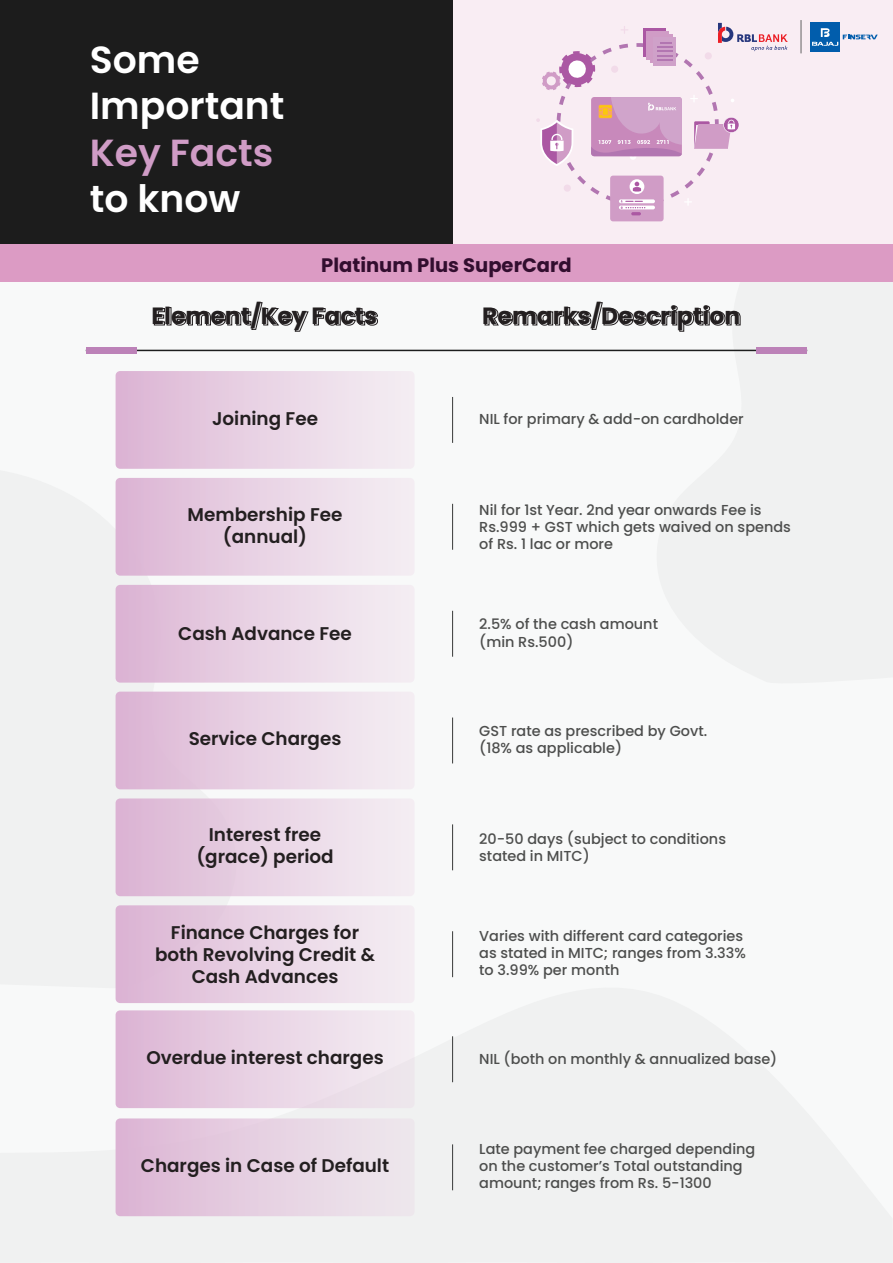
<style>
.page{position:relative;width:893px;height:1263px;background:#f2f3f4}
.page>*{position:absolute;margin:0;border:0;box-sizing:border-box;transform-origin:0 0}
.t1{font:600 37.8px/46.3px "Poppins";color:#fff}
.t2{font:600 37.8px "Poppins";color:#d09cc6}
.t3{font:700 23.55px "Poppins";color:#231f20}
.t4{font:700 19.5px "Poppins";color:#320e2f}
.t5{font:600 18.3px/22px "Poppins";color:#231f20;text-align:center}
.t6{font:500 14.4px/17.2px "Poppins";color:#4d4e4d}
</style>
<div class="page">
<svg style="left:115px;top:481px;width:121px;height:488px"></svg>
<div style="left:0;top:0;width:893px;height:244px;background:#f9edf3"></div>
<div style="left:610px;top:176px;width:54px;height:45px;background:#d09cc6;border-radius:3px"></div>
<div style="left:0;top:0;width:453px;height:244px;background:#1c1c1c"></div>
<svg style="left:116px;top:1118px;width:298px;height:98px;background:#e5cfe1"></svg>
<hr style="left:452px;top:1144px;width:1px;height:46px;background:#393a39">
<svg style="left:154px;top:308px;width:11px;height:17px"></svg>
<svg style="left:173px;top:302px;width:135px;height:30px"></svg>
<svg style="left:314px;top:308px;width:64px;height:18px"></svg>
<svg style="left:485px;top:302px;width:255px;height:30px"></svg>
<hr style="left:86px;top:350px;width:721px;height:1px;background:#1d1e1e">
<div style="left:86px;top:347px;width:51px;height:7px;background:#bc82b8"></div>
<div style="left:756px;top:347px;width:51px;height:7px;background:#bc82b8"></div>
<svg style="left:116px;top:1010px;width:298px;height:98px"></svg>
<hr style="left:452px;top:1036px;width:1px;height:46px;background:#393a39">
<svg style="left:116px;top:371px;width:264px;height:98px;background:#e7cfe2"></svg>
<svg style="left:116px;top:478px;width:264px;height:98px;background:#e7cfe2"></svg>
<svg style="left:116px;top:585px;width:264px;height:98px;background:#e7cfe2"></svg>
<svg style="left:116px;top:692px;width:264px;height:97px;background:#e7cee2"></svg>
<svg style="left:116px;top:798px;width:264px;height:98px;background:#e6cee1"></svg>
<svg style="left:116px;top:905px;width:264px;height:98px;background:#e6cee2"></svg>
<hr style="left:452px;top:397px;width:1px;height:46px;background:#393a39">
<hr style="left:452px;top:504px;width:1px;height:46px;background:#393a39">
<hr style="left:452px;top:611px;width:1px;height:46px;background:#393a39">
<hr style="left:452px;top:717px;width:1px;height:46px;background:#393a39">
<hr style="left:452px;top:824px;width:1px;height:46px;background:#393a39">
<hr style="left:452px;top:931px;width:1px;height:46px;background:#393a39">
<div style="left:0;top:244px;width:893px;height:38px;background:#dc9bc4"></div>
<svg style="left:536px;top:23px;width:251px;height:192px"></svg>
<hr style="left:800px;top:20px;width:1px;height:33px;background:#626363">
<div style="left:810px;top:22px;width:30px;height:30px;background:#015dac"></div>
<svg style="left:812px;top:28px;width:65px;height:18px"></svg>
<div style="left:856px;top:0;width:37px;height:36px;background:#f9edf3"></div>
<h1 class="t1" style="left:90px;top:37px;width:196px">Some<br>Important</h1>
<h1 class="t2" style="left:90px;top:131px;width:185px">Key Facts</h1>
<h1 class="t1" style="left:90px;top:176px;width:152px">to know</h1>
<h3 class="t4" style="left:321px;top:254px;width:252px">Platinum Plus SuperCard</h3>
<h2 class="t3" style="left:152px;top:302px;width:227px">Element/Key Facts</h2>
<h2 class="t3" style="left:482px;top:302px;width:259px">Remarks/Description</h2>
<p class="t5" style="left:212px;top:407px;width:107px">Joining Fee</p>
<p class="t6" style="left:479px;top:410px;width:266px">NIL for primary &amp; add-on cardholder</p>
<p class="t5" style="left:188px;top:503px;width:156px">Membership Fee (annual)</p>
<p class="t6" style="left:479px;top:501px;width:313px">Nil for 1st Year. 2nd year onwards Fee is<br>Rs.999 + GST which gets waived on spends of Rs. 1 lac or more</p>
<p class="t6" style="left:479px;top:616px;width:180px">2.5% of the cash amount</p>
<p class="t5" style="left:178px;top:623px;width:175px">Cash Advance Fee</p>
<p class="t6" style="left:479px;top:633px;width:96px">(min Rs.500)</p>
<p class="t5" style="left:189px;top:728px;width:154px">Service Charges</p>
<p class="t5" style="left:196px;top:824px;width:139px">Interest free (grace) period</p>
<p class="t5" style="left:155px;top:922px;width:222px">Finance Charges for both Revolving Credit &amp;<br>Cash Advances</p>
<p class="t6" style="left:479px;top:722px;width:230px">GST rate as prescribed by Govt. (18% as applicable)</p>
<p class="t6" style="left:479px;top:830px;width:248px">20-50 days (subject to conditions stated in MITC)</p>
<p class="t6" style="left:479px;top:927px;width:268px">Varies with different card categories as stated in MITC; ranges from 3.33% to 3.99% per month</p>
<p class="t5" style="left:146px;top:1046px;width:239px">Overdue interest charges</p>
<p class="t6" style="left:479px;top:1050px;width:300px">NIL (both on monthly &amp; annualized base)</p>
<p class="t5" style="left:141px;top:1155px;width:250px">Charges in Case of Default</p>
<p class="t6" style="left:479px;top:1140px;width:278px">Late payment fee charged depending on the customer’s Total outstanding amount; ranges from Rs. 5-1300</p>
</div>
